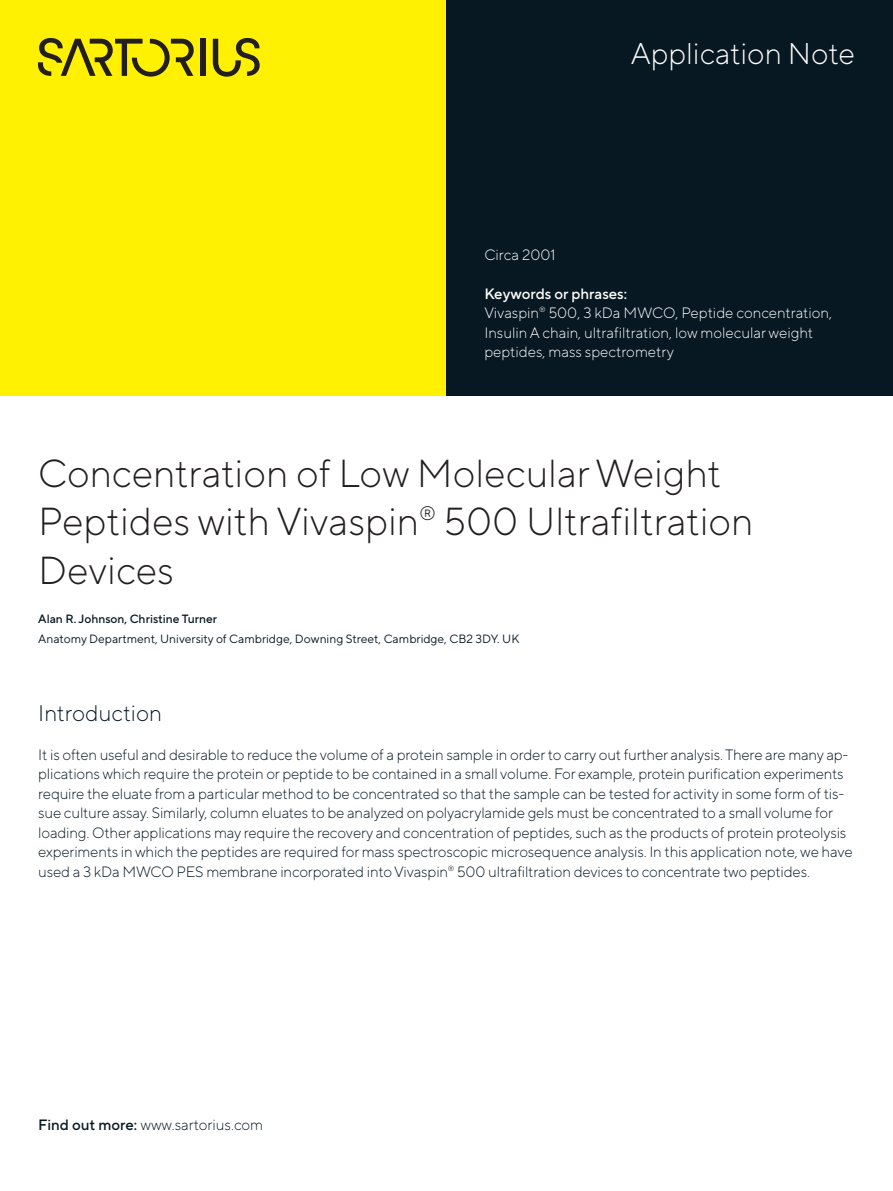
<style>
.page{position:relative;width:893px;height:1191px;background:#fff}
.page>*{position:absolute;margin:0;border:0;box-sizing:border-box;transform-origin:0 0}
.Sartorius_H2{font:300 39px/48.8px "TT Norms Pro";color:#231f20}
.t1{font:300 30px "TT Norms Pro";color:#fff}
.Head_04_black{font:300 22.5px "TT Norms Pro";color:#071822}
.Body_Light_black{font:300 15px/19.5px "TT Norms Pro";letter-spacing:-.01em;color:#071822}
.Body_Light_white{font:300 15px/19.5px "TT Norms Pro";color:#fff}
.Head_05_black{font:300 15px "TT Norms Pro";color:#071822}
.Caption_8pt{font:12px "TT Norms Pro";color:#071822}
.Caption_8pt_Medium{font:500 12px "TT Norms Pro";color:#071822}
.s1{font-weight:500}
</style>
<div class="page">
<div style="left:0;top:0;width:446px;height:395px;background:#fff101"></div>
<div style="left:446px;top:0;width:447px;height:395px;background:#071822"></div>
<div style="left:200px;top:39px;width:5px;height:37px;background:#231f20"></div>
<svg style="left:213px;top:38px;width:47px;height:39px"></svg>
<svg style="left:38px;top:38px;width:156px;height:39px"></svg>
<h2 class="t1" style="left:631px;top:32px;width:226px">Application Note</h2>
<p class="Body_Light_white" style="left:484px;top:244px;width:73px">Circa 2001</p>
<p class="Body_Light_white" style="left:484px;top:283px;width:349px"><span class="s1">Keywords or phrases:<br></span>Vivaspin<sup>®</sup> 500, 3 kDa MWCO, Peptide concentration, Insulin A chain, ultrafiltration, low molecular weight peptides, mass spectrometry</p>
<p class="Sartorius_H2" style="left:38px;top:445px;width:717px">Concentration of Low Molecular Weight<br>Peptides with Vivaspin<sup>®</sup> 500 Ultrafiltration<br>Devices</p>
<p class="Caption_8pt_Medium" style="left:38px;top:610px;width:180px">Alan R. Johnson, Christine Turner</p>
<p class="Caption_8pt" style="left:38px;top:630px;width:483px">Anatomy Department, University of Cambridge, Downing Street, Cambridge, CB2 3DY. UK</p>
<p class="Head_04_black" style="left:38px;top:696px;width:125px">Introduction</p>
<p class="Body_Light_black" style="left:38px;top:743px;width:816px">It is often useful and desirable to reduce the volume of a protein sample in order to carry out further analysis. There are many ap&shy;plications which require the protein or peptide to be contained in a small volume. For example, protein purification experiments require the eluate from a particular method to be concentrated so that the sample can be tested for activity in some form of tis&shy;sue culture assay. Similarly, column eluates to be analyzed on polyacrylamide gels must be concentrated to a small volume for loading. Other applications may require the recovery and concentration of peptides, such as the products of protein proteolysis experiments in which the peptides are required for mass spectroscopic microsequence analysis. In this application note, we have used a 3 kDa MWCO PES membrane incorporated into Vivaspin<sup>®</sup> 500 ultrafiltration devices to concentrate two peptides.</p>
<p class="Head_05_black" style="left:38px;top:1114px;width:226px"><span class="s1">Find out more:</span> www.sartorius.com</p>
</div>
